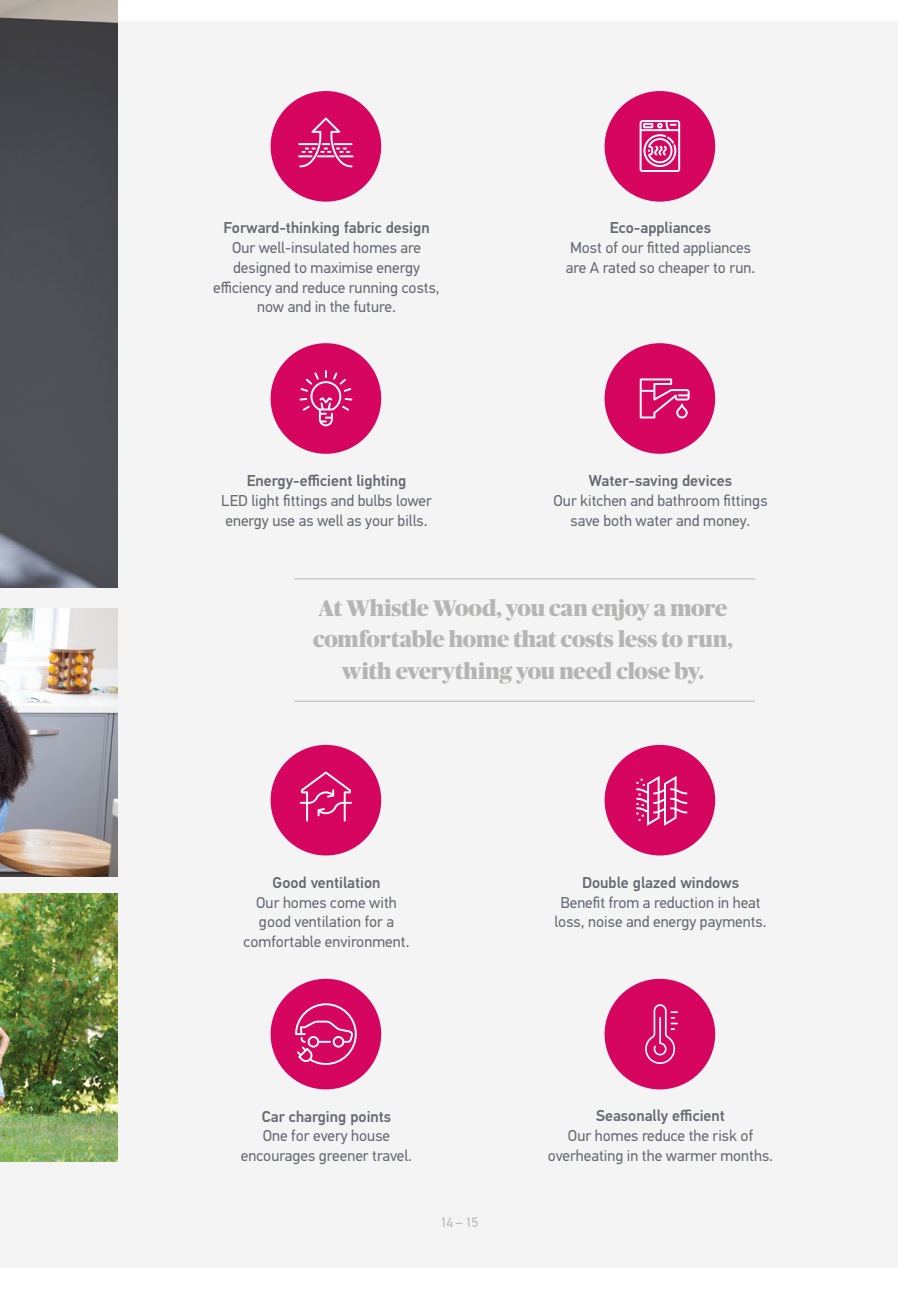
<style>
.page{position:relative;width:919px;height:1289px;background:#fff}
.page>*{position:absolute;margin:0;border:0;box-sizing:border-box;transform-origin:0 0}
.t1{font:900 22.5px/31.5px "Publico Banner";letter-spacing:-.01em;color:#b5b5b3;text-align:center}
.t2{font:15.75px/20px "PF Din Text Std";color:#666972;text-align:center}
.t3{font:500 15.75px "PF Din Text Std";color:#666972}
.t4{font:13.5px "PF Din Text Std";color:#b5b5b3}
.s1{font-size:15.6px}
</style>
<div class="page">
<div style="left:0;top:21px;width:897px;height:1246px;background:#f5f4f5"></div>
<img style="left:0;top:0;width:118px;height:587px">
<img style="left:0;top:608px;width:118px;height:268px">
<img style="left:0;top:893px;width:118px;height:268px">
<hr style="left:294px;top:578px;width:461px;height:1px;background:#b5b5b3">
<hr style="left:294px;top:701px;width:461px;height:1px;background:#b5b5b3">
<div style="left:270px;top:91px;width:111px;height:111px;background:#d60560;border-radius:50%"></div>
<svg style="left:298px;top:117px;width:56px;height:50px"></svg>
<div style="left:604px;top:91px;width:111px;height:111px;background:#d60560;border-radius:50%"></div>
<svg style="left:639px;top:120px;width:41px;height:52px"></svg>
<div style="left:604px;top:343px;width:111px;height:111px;background:#d60560;border-radius:50%"></div>
<svg style="left:639px;top:378px;width:50px;height:40px"></svg>
<div style="left:270px;top:745px;width:111px;height:110px;background:#d60560;border-radius:50%"></div>
<svg style="left:300px;top:771px;width:52px;height:50px"></svg>
<div style="left:604px;top:978px;width:111px;height:111px;background:#d60560;border-radius:50%"></div>
<svg style="left:645px;top:1004px;width:33px;height:59px"></svg>
<div style="left:270px;top:343px;width:111px;height:111px;background:#d60560;border-radius:50%"></div>
<svg style="left:299px;top:370px;width:53px;height:56px"></svg>
<div style="left:604px;top:745px;width:111px;height:110px;background:#d60560;border-radius:50%"></div>
<svg style="left:636px;top:776px;width:51px;height:49px"></svg>
<div style="left:270px;top:978px;width:111px;height:111px;background:#d60560;border-radius:50%"></div>
<svg style="left:295px;top:1003px;width:62px;height:61px"></svg>
<p class="t3" style="left:223px;top:218px;width:208px">Forward-thinking fabric design</p>
<p class="t2" style="left:213px;top:238px;width:228px">Our well-insulated homes are designed to maximise energy efficiency and reduce running costs,</p>
<p class="t2" style="left:257px;top:296px;width:140px">now and in the future.</p>
<p class="t3" style="left:247px;top:471px;width:161px">Energy-efficient lighting</p>
<p class="t2" style="left:221px;top:490px;width:212px;text-align:left">LED light fittings and bulbs lower energy use as well as your bills.</p>
<p class="t3" style="left:609px;top:218px;width:103px">Eco-appliances</p>
<p class="t2" style="left:565px;top:238px;width:191px;text-align:left">Most of our fitted appliances are A rated so cheaper to run<span class="s1">.</span></p>
<p class="t3" style="left:589px;top:471px;width:145px">Water-saving devices</p>
<p class="t2" style="left:553px;top:490px;width:215px">Our kitchen and bathroom fittings save both water and money.</p>
<h1 class="t1" style="left:313px;top:590px;width:421px">At Whistle Wood, you can enjoy a more comfortable home that costs less to run, with everything you need close by.</h1>
<p class="t3" style="left:272px;top:872px;width:109px">Good ventilation</p>
<p class="t2" style="left:243px;top:892px;width:167px">Our homes come with good ventilation for a comfortable environment.</p>
<p class="t3" style="left:262px;top:1106px;width:131px">Car charging points</p>
<p class="t2" style="left:241px;top:1126px;width:173px">One for every house encourages greener travel.</p>
<p class="t4" style="left:440px;top:1214px;width:39px">14 – 15</p>
<p class="t3" style="left:582px;top:872px;width:158px">Double glazed windows</p>
<p class="t2" style="left:554px;top:892px;width:214px">Benefit from a reduction in heat loss, noise and energy payments.</p>
<p class="t3" style="left:596px;top:1106px;width:130px">Seasonally efficient</p>
<p class="t2" style="left:548px;top:1126px;width:227px">Our homes reduce the risk of overheating in the warmer months.</p>
</div>
